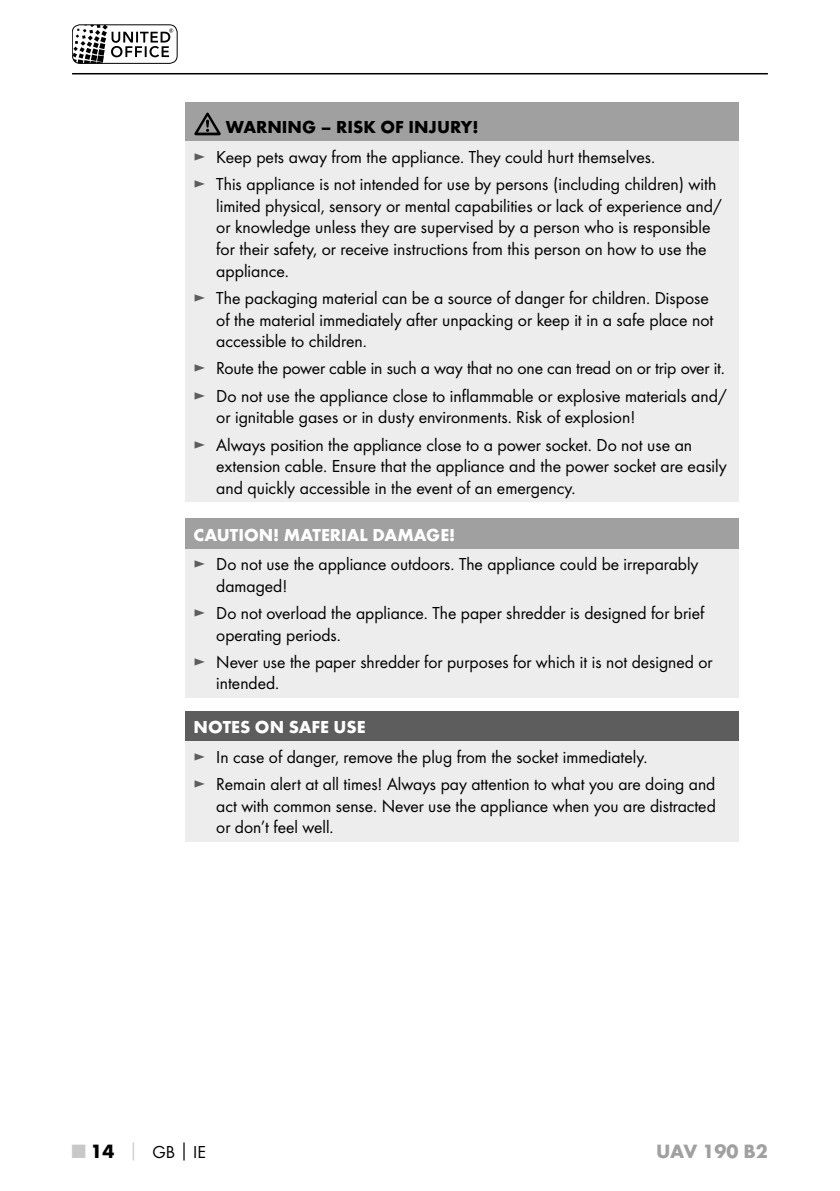
<style>
.page{position:relative;width:840px;height:1191px;background:#fff}
.page>*{position:absolute;margin:0;border:0;box-sizing:border-box;transform-origin:0 0}
.t1{font:700 20px "Futura";color:#a0a0a0}
.t2{font:18px/21.6px "Futura Boo";color:#000}
.t3{font:700 18px "Futura";color:#fff}
.t4{font:700 18px "Futura";color:#000}
.s1{color:#5d5d5d}
.s2{font-family:"Futura";font-weight:700;font-size:20px;color:#c8c8c8}
.s3{font-family:"Futura";font-weight:700;font-size:20px}
.s4{font-family:"Futura";font-weight:700;color:#c8c8c8}
</style>
<div class="page">
<hr style="left:72px;top:73px;width:695px;height:1px;background:#000">
<svg style="left:72px;top:25px;width:101px;height:38px"></svg>
<div style="left:72px;top:25px;width:105px;height:39px;border:1px solid #000;border-radius:8px"></div>
<div style="left:185px;top:102px;width:553px;height:39px;background:#a0a0a0"></div>
<div style="left:185px;top:141px;width:553px;height:361px;background:#ededed"></div>
<svg style="left:194px;top:113px;width:26px;height:22px"></svg>
<div style="left:185px;top:518px;width:553px;height:30px;background:#a0a0a0"></div>
<div style="left:185px;top:548px;width:553px;height:149px;background:#ededed"></div>
<div style="left:185px;top:711px;width:553px;height:30px;background:#5d5d5d"></div>
<div style="left:185px;top:741px;width:553px;height:100px;background:#ededed"></div>
<p class="t4" style="left:225px;top:116px;width:254px">WARNING – RISK OF INJURY!</p>
<p class="t2" style="left:193px;top:143px;width:524px;line-height:27.2px"><span class="s1">►</span> Keep pets away from the appliance. They could hurt themselves.<br><span class="s1">►</span> This appliance is not intended for use by persons (including children) with</p>
<p class="t2" style="left:216px;top:195px;width:506px">limited physical, sensory or mental capabilities or lack of experience and/ or knowledge unless they are supervised by a person who is responsible for their safety, or receive instructions from this person on how to use the appliance.</p>
<p class="t2" style="left:216px;top:287px;width:498px;text-indent:-23px"><span class="s1">►</span> The packaging material can be a source of danger for children. Dispose of the material immediately after unpacking or keep it in a safe place not accessible to children.</p>
<p class="t2" style="left:193px;top:355px;width:534px;line-height:27.2px"><span class="s1">►</span> Route the power cable in such a way that no one can tread on or trip over it. <span class="s1">►</span> Do not use the appliance close to inflammable or explosive materials and/</p>
<p class="t2" style="left:193px;top:403px;width:500px;line-height:27.2px;text-indent:23px">or ignitable gases or in dusty environments. Risk of explosion!<br><span class="s1">►</span> Always position the appliance close to a power socket. Do not use an</p>
<p class="t2" style="left:216px;top:455px;width:511px">extension cable. Ensure that the appliance and the power socket are easily and quickly accessible in the event of an emergency.</p>
<p class="t3" style="left:193px;top:523px;width:263px">CAUTION! MATERIAL DAMAGE!</p>
<p class="t2" style="left:216px;top:553px;width:483px;text-indent:-23px"><span class="s1">►</span> Do not use the appliance outdoors. The appliance could be irreparably damaged!</p>
<p class="t2" style="left:216px;top:602px;width:489px;text-indent:-23px"><span class="s1">►</span> Do not overload the appliance. The paper shredder is designed for brief operating periods.</p>
<p class="t2" style="left:216px;top:651px;width:497px;text-indent:-23px"><span class="s1">►</span> Never use the paper shredder for purposes for which it is not designed or intended.</p>
<p class="t3" style="left:193px;top:716px;width:173px">NOTES ON SAFE USE</p>
<p class="t2" style="left:193px;top:743px;width:523px;line-height:27.2px"><span class="s1">►</span> In case of danger, remove the plug from the socket immediately.<br><span class="s1">►</span> Remain alert at all times! Always pay attention to what you are doing and</p>
<p class="t2" style="left:216px;top:795px;width:500px">act with common sense. Never use the appliance when you are distracted or don’t feel well.</p>
<p class="t2" style="left:72px;top:1141px;width:135px"><span class="s2">■</span> <span class="s3">14</span> <span class="s4">│</span> GB│IE</p>
<p class="t1" style="left:655px;top:1139px;width:113px">UAV 190 B2</p>
</div>
